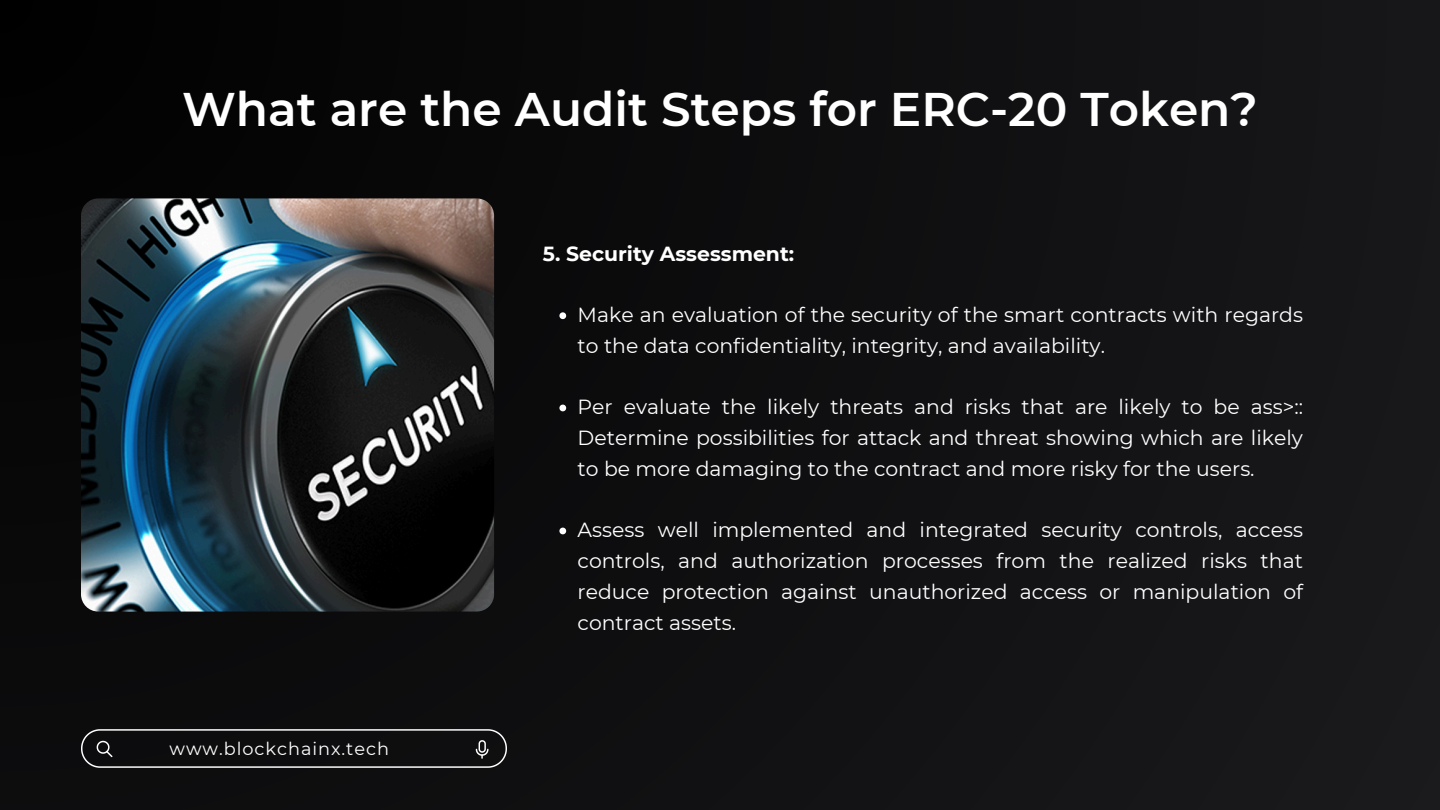
<style>
.page{position:relative;width:1440px;height:810px;background:#fff}
.page>*{position:absolute;margin:0;border:0;box-sizing:border-box;transform-origin:0 0}
.t1{font:600 47.1px "Montserrat";color:#fff}
.t2{font:20.4px/30.8px "Montserrat";color:#fff;text-align:justify}
.t3{font:700 20.4px "Montserrat";color:#fff}
.t4{font:17.7px "Montserrat";letter-spacing:.055em;color:#fff}
</style>
<div class="page">
<div style="left:0;top:0;width:1440px;height:810px;background:linear-gradient(to right,#050505,#18181b)"></div>
<svg style="left:81px;top:729px;width:426px;height:39px;background:#222223"></svg>
<img style="left:81px;top:198px;width:413px;height:414px;border-radius:17px">
<svg style="left:559px;top:312px;width:7px;height:7px"></svg>
<svg style="left:559px;top:405px;width:7px;height:6px"></svg>
<svg style="left:559px;top:528px;width:7px;height:6px"></svg>
<p class="t1" style="left:182px;top:80px;width:1077px">What are the Audit Steps for ERC-20 Token?</p>
<p class="t3" style="left:543px;top:241px;width:253px">5. Security Assessment:</p>
<h2 class="t2" style="left:578px;top:299px;width:727px">Make an evaluation of the security of the smart contracts with regards to the data confidentiality, integrity, and availability.</h2>
<p class="t2" style="left:578px;top:392px;width:727px">Per evaluate the likely threats and risks that are likely to be ass&gt;::<br>Determine possibilities for attack and threat showing which are likely to be more damaging to the contract and more risky for the users.</p>
<p class="t4" style="left:170px;top:738px;width:221px">www.blockchainx.tech</p>
<p class="t2" style="left:578px;top:515px;width:727px">Assess well implemented and integrated security controls, access controls, and authorization processes from the realized risks that reduce protection against unauthorized access or manipulation of contract assets.</p>
</div>
